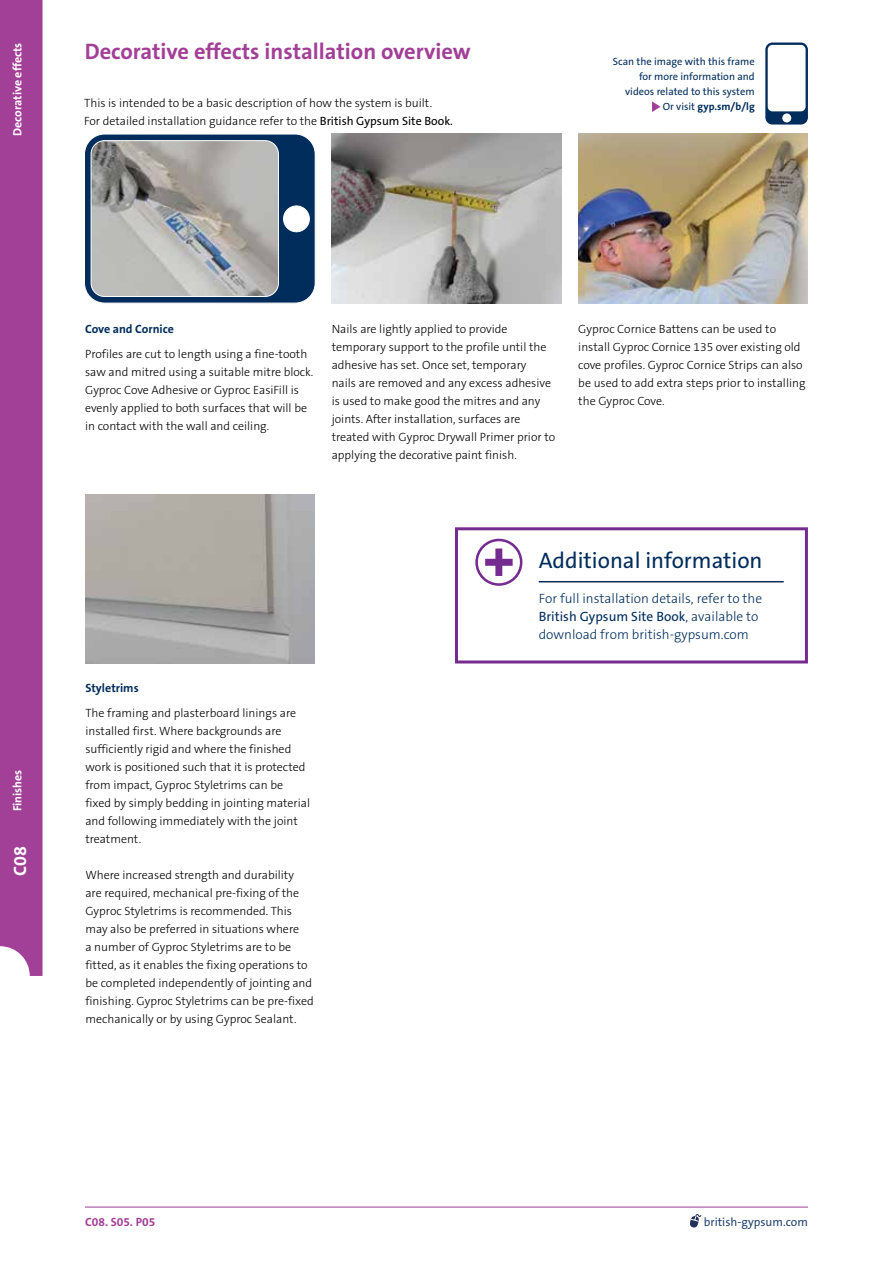
<style>
.page{position:relative;width:893px;height:1263px;background:#fff}
.page>*{position:absolute;margin:0;border:0;box-sizing:border-box;transform-origin:0 0}
.t1{font:700 22.5px "The Sans B7";color:#a23f97}
.t2{font:22.5px "The Sans B5 Plain";color:#002d5b}
.t3{font:700 18px "The Sans B7";color:#fff}
.t4{font:300 13.5px "The Sans B3";color:#002d5b}
.t5{font:13.5px "The Sans B5 Plain";color:#002d5b}
.t6{font:300 12px/18px "The Sans B3";color:#000}
.t7{font:700 12px "The Sans B7";color:#fff}
.t8{font:700 12px "The Sans B7";color:#002d5b}
.t9{font:12px "The Sans B5 Plain";color:#264772}
.t10{font:700 12px "The Sans B7";color:#a23f97}
.t11{font:10.5px/15px "The Sans B5 Plain";color:#002d5b;text-align:right}
.t12{font:700 10.5px "The Sans B7";color:#002d5b}
.s1{font-family:"The Sans B5 Plain";font-weight:400}
.s2{font-family:"The Sans B3";font-weight:300}
</style>
<div class="page">
<hr style="left:85px;top:1207px;width:723px;height:1px;background:#a23f97">
<svg style="left:690px;top:1214px;width:11px;height:13px"></svg>
<div style="left:0;top:0;width:43px;height:976px;background:#a23f97"></div>
<img style="left:332px;top:134px;width:229px;height:169px">
<img style="left:578px;top:134px;width:230px;height:169px">
<img style="left:86px;top:494px;width:228px;height:169px">
<hr style="left:539px;top:581px;width:245px;height:1px;background:#002d5b">
<div style="left:455px;top:527px;width:353px;height:136px;border:3px solid #752b90"></div>
<svg style="left:475px;top:539px;width:47px;height:47px"></svg>
<svg style="left:652px;top:101px;width:8px;height:11px"></svg>
<svg style="left:765px;top:43px;width:43px;height:82px"></svg>
<svg style="left:84px;top:134px;width:232px;height:170px;background:#8d959d"></svg>
<p class="t7" style="left:11px;top:136px;width:95px;rotate:-90deg">Decorative effects</p>
<h1 class="t1" style="left:85px;top:39px;width:388px">Decorative effects installation overview</h1>
<p class="t6" style="left:84px;top:94px;width:370px">This is intended to be a basic description of how the system is built.<br>For detailed installation guidance refer to the <span class="s1">British Gypsum Site Book.</span></p>
<p class="t11" style="left:613px;top:54px;width:143px">Scan the image with this frame for more information and videos related to this system</p>
<p class="t12" style="left:663px;top:101px;width:93px"><span class="s1">Or visit</span> gyp.sm/b/lg</p>
<p class="t7" style="left:11px;top:811px;width:43px;rotate:-90deg">Finishes</p>
<h2 class="t3" style="left:10px;top:876px;width:31px;rotate:-90deg">C08</h2>
<p class="t8" style="left:85px;top:323px;width:90px">Cove and Cornice</p>
<p class="t6" style="left:85px;top:346px;width:230px">Profiles are cut to length using a fine-tooth saw and mitred using a suitable mitre block.<br>Gyproc Cove Adhesive or Gyproc EasiFill is evenly applied to both surfaces that will be in contact with the wall and ceiling.</p>
<p class="t6" style="left:332px;top:321px;width:225px">Nails are lightly applied to provide temporary support to the profile until the adhesive has set. Once set, temporary<br>nails are removed and any excess adhesive is used to make good the mitres and any joints. After installation, surfaces are treated with Gyproc Drywall Primer prior to applying the decorative paint finish.</p>
<p class="t6" style="left:578px;top:321px;width:229px">Gyproc Cornice Battens can be used to install Gyproc Cornice 135 over existing old cove profiles. Gyproc Cornice Strips can also be used to add extra steps prior to installing the Gyproc Cove.</p>
<p class="t8" style="left:85px;top:681px;width:55px">Styletrims</p>
<p class="t6" style="left:85px;top:704px;width:226px">The framing and plasterboard linings are installed first. Where backgrounds are sufficiently rigid and where the finished work is positioned such that it is protected from impact, Gyproc Styletrims can be fixed by simply bedding in jointing material and following immediately with the joint treatment.</p>
<p class="t6" style="left:85px;top:866px;width:230px">Where increased strength and durability<br>are required, mechanical pre-fixing of the Gyproc Styletrims is recommended. This may also be preferred in situations where<br>a number of Gyproc Styletrims are to be fitted, as it enables the fixing operations to be completed independently of jointing and finishing. Gyproc Styletrims can be pre-fixed mechanically or by using Gyproc Sealant.</p>
<h1 class="t2" style="left:539px;top:548px;width:225px">Additional information</h1>
<p class="t4" style="left:539px;top:591px;width:225px">For full installation details, refer to the</p>
<p class="t5" style="left:539px;top:609px;width:221px">British Gypsum Site Book<span class="s2">, available to</span></p>
<p class="t4" style="left:539px;top:627px;width:212px">download from british-gypsum.com</p>
<p class="t10" style="left:85px;top:1215px;width:72px">C08. S05. P05</p>
<p class="t9" style="left:704px;top:1215px;width:106px">british-gypsum.com</p>
</div>
